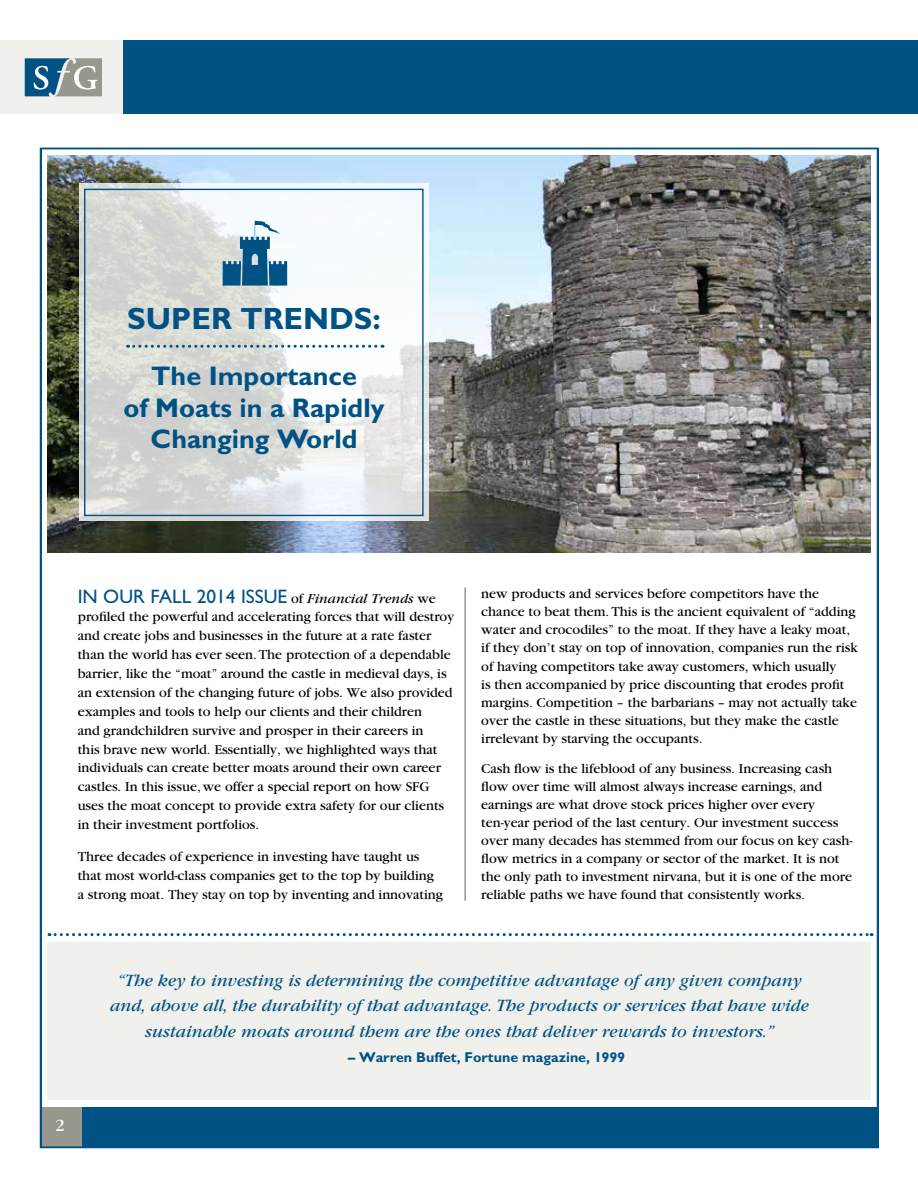
<style>
.page{position:relative;width:918px;height:1188px;background:#fff}
.page>*{position:absolute;margin:0;border:0;box-sizing:border-box;transform-origin:0 0}
.t1{font:700 30.9px "Gentle Sans";color:#005285}
.t2{font:700 27px/31.5px "Gentle Sans";color:#005285;text-align:center}
.t3{font:19.5px "Gentle Sans";color:#005285}
.t4{font:italic 18px/25.5px "Garamond";color:#005285;text-align:center}
.t5{font:18px "Garamond";color:#fff}
.t6{font:14.25px/18px "Garamond";color:#000}
.t7{font:700 14.25px "Gentle Sans";color:#005285}
.s1{font-family:"Garamond";font-size:14.25px;color:#000}
.s2{font-family:"Garamond";font-style:italic;font-size:14.25px;color:#000}
</style>
<div class="page">
<div style="left:41px;top:1107px;width:837px;height:40px;background:#005285"></div>
<div style="left:41px;top:1107px;width:41px;height:40px;background:#97978d"></div>
<div style="left:123px;top:40px;width:795px;height:74px;background:#005285"></div>
<div style="left:0;top:40px;width:123px;height:74px;background:#f0f0ed"></div>
<svg style="left:25px;top:58px;width:77px;height:38px;background:#6c8c9c"></svg>
<img style="left:47px;top:156px;width:823px;height:397px">
<div style="left:47px;top:942px;width:823px;height:157px;background:#f0f0ed"></div>
<svg style="left:49px;top:933px;width:823px;height:3px"></svg>
<svg style="left:79px;top:184px;width:349px;height:337px"></svg>
<svg style="left:128px;top:345px;width:255px;height:3px"></svg>
<div style="left:84px;top:189px;width:340px;height:327px;border:1px solid #005285"></div>
<hr style="left:464px;top:588px;width:2px;height:313px;background:#97978d">
<svg style="left:223px;top:220px;width:64px;height:66px"></svg>
<h1 class="t1" style="left:127px;top:301px;width:255px">SUPER TRENDS:</h1>
<h2 class="t2" style="left:124px;top:360px;width:262px">The Importance<br>of Moats in a Rapidly<br>Changing World</h2>
<h3 class="t3" style="left:78px;top:585px;width:360px">IN OUR FALL 2014 ISSUE <span class="s1">of</span> <span class="s2">Financial Trends</span> <span class="s1">we</span></h3>
<p class="t6" style="left:78px;top:608px;width:378px;line-height:18.9px">profiled the powerful and accelerating forces that will destroy and create jobs and businesses in the future at a rate faster than the world has ever seen. The protection of a dependable barrier, like the “moat” around the castle in medieval days, is an extension of the changing future of jobs. We also provided examples and tools to help our clients and their children<br>and grandchildren survive and prosper in their careers in<br>this brave new world. Essentially, we highlighted ways that individuals can create better moats around their own career castles. In this issue, we offer a special report on how SFG uses the moat concept to provide extra safety for our clients in their investment portfolios.</p>
<p class="t6" style="left:78px;top:847px;width:367px;line-height:18.9px">Three decades of experience in investing have taught us that most world-class companies get to the top by building a strong moat. They stay on top by inventing and innovating</p>
<p class="t6" style="left:481px;top:585px;width:378px">new products and services before competitors have the chance to beat them. This is the ancient equivalent of “adding water and crocodiles” to the moat. If they have a leaky moat, if they don’t stay on top of innovation, companies run the risk of having competitors take away customers, which usually<br>is then accompanied by price discounting that erodes profit margins. Competition – the barbarians – may not actually take over the castle in these situations, but they make the castle irrelevant by starving the occupants.</p>
<p class="t6" style="left:481px;top:759px;width:373px">Cash flow is the lifeblood of any business. Increasing cash flow over time will almost always increase earnings, and earnings are what drove stock prices higher over every ten-year period of the last century. Our investment success over many decades has stemmed from our focus on key cash&shy;flow metrics in a company or sector of the market. It is not the only path to investment nirvana, but it is one of the more reliable paths we have found that consistently works.</p>
<p class="t5" style="left:55px;top:1116px;width:11px">2</p>
<p class="t4" style="left:110px;top:968px;width:701px">“The key to investing is determining the competitive advantage of any given company and, above all, the durability of that advantage. The products or services that have wide sustainable moats around them are the ones that deliver rewards to investors.”</p>
<p class="t7" style="left:348px;top:1049px;width:279px">– Warren Buffet, Fortune magazine, 1999</p>
</div>
